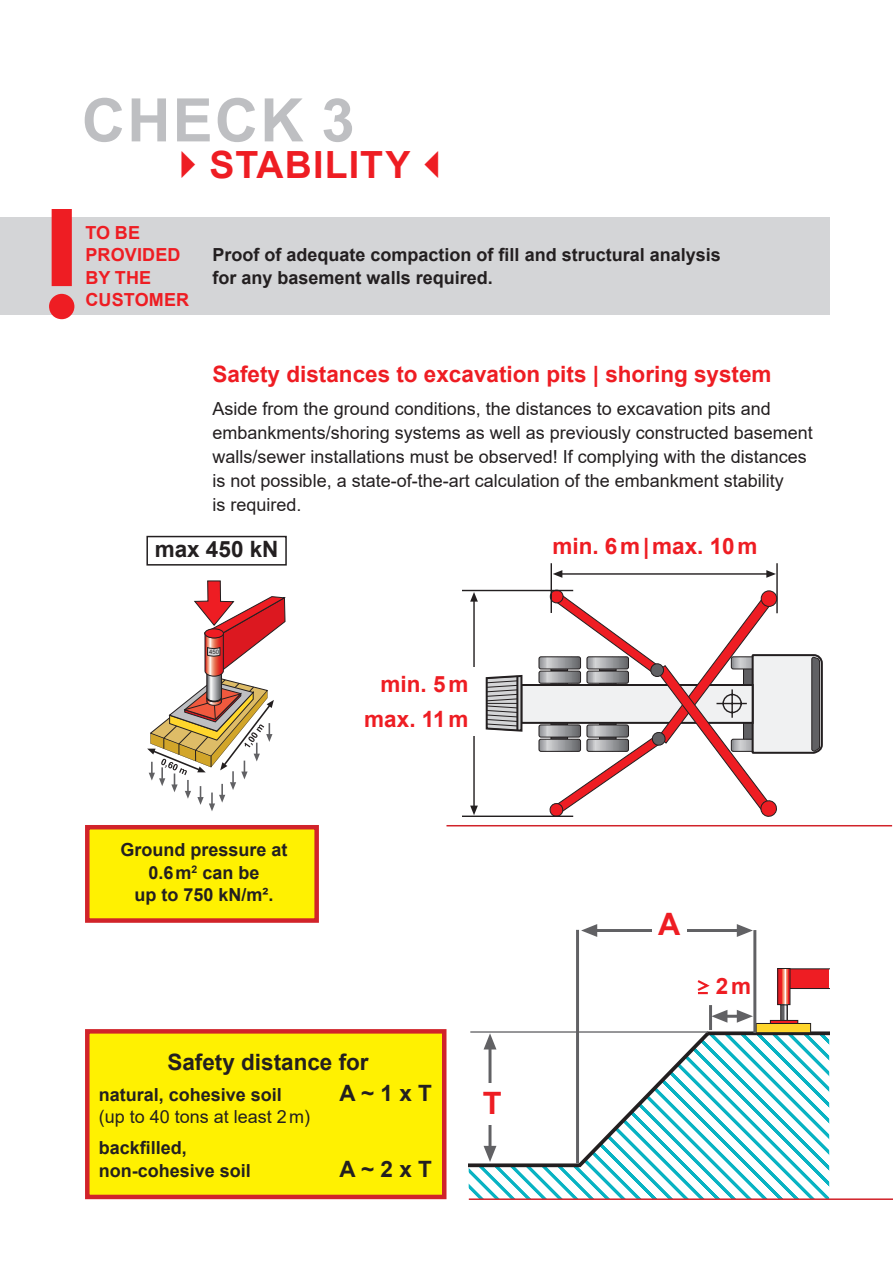
<style>
.page{position:relative;width:893px;height:1263px;background:#fff}
.page>*{position:absolute;margin:0;border:0;box-sizing:border-box;transform-origin:0 0}
.t1{font:600 143.4px "Futura ND";color:#ee1d23}
.t2{font:700 60px "Arial";letter-spacing:.035em;color:#bebfc2}
.t3{font:700 37.5px "Arial";letter-spacing:.03em;color:#ee1d23}
.t4{font:700 30.9px "Arial";color:#ee1d23}
.t5{font:700 22.5px/35.5px "Arial";color:#ee1d23;text-align:right}
.t6{font:700 22.5px "Arial";color:#231f20}
.t7{font:18px/24px "Arial";color:#231f20}
.t8{font:700 18px/22.5px "Arial";color:#231f20}
.t9{font:700 18px/22.5px "Arial";letter-spacing:.01em;color:#ee1d23}
.t10{font:6px "Arial";color:#231f20}
</style>
<div class="page">
<svg style="left:147px;top:581px;width:138px;height:230px"></svg>
<div style="left:761px;top:591px;width:16px;height:16px;border:1px solid #231f20;border-radius:50%"></div>
<svg style="left:748px;top:592px;width:75px;height:224px"></svg>
<svg style="left:463px;top:589px;width:285px;height:227px"></svg>
<hr style="left:473px;top:601px;width:2px;height:205px;background:#231f20">
<svg style="left:470px;top:805px;width:8px;height:10px"></svg>
<svg style="left:470px;top:592px;width:8px;height:10px"></svg>
<hr style="left:776px;top:563px;width:2px;height:50px;background:#231f20">
<hr style="left:551px;top:563px;width:1px;height:50px;background:#231f20">
<hr style="left:562px;top:573px;width:205px;height:2px;background:#231f20">
<svg style="left:766px;top:570px;width:10px;height:8px"></svg>
<svg style="left:553px;top:570px;width:9px;height:8px"></svg>
<svg style="left:469px;top:1169px;width:360px;height:29px"></svg>
<svg style="left:469px;top:1029px;width:360px;height:140px"></svg>
<svg style="left:790px;top:969px;width:39px;height:20px"></svg>
<hr style="left:787px;top:968px;width:1px;height:36px;background:#f26648">
<hr style="left:786px;top:968px;width:1px;height:36px;background:#f6977a">
<hr style="left:785px;top:968px;width:1px;height:36px;background:#fcc9b4">
<hr style="left:783px;top:968px;width:1px;height:36px;background:#fcc9b4">
<hr style="left:782px;top:968px;width:1px;height:36px;background:#f6977a">
<hr style="left:781px;top:968px;width:1px;height:36px;background:#f26648">
<hr style="left:780px;top:968px;width:1px;height:36px;background:#e91c22">
<hr style="left:779px;top:968px;width:1px;height:36px;background:#e51b21">
<div style="left:777px;top:968px;width:13px;height:37px;border:1px solid #231f20"></div>
<div style="left:756px;top:1023px;width:55px;height:10px;background:#ffd62c"></div>
<div style="left:756px;top:1023px;width:55px;height:10px;border:1px solid #231f20"></div>
<svg style="left:782px;top:1005px;width:6px;height:15px"></svg>
<div style="left:780px;top:1005px;width:7px;height:17px;border:1px solid #231f20"></div>
<div style="left:770px;top:1020px;width:28px;height:4px;border:1px solid #231f20"></div>
<hr style="left:753px;top:930px;width:3px;height:103px;background:#616164">
<hr style="left:709px;top:1005px;width:3px;height:25px;background:#616164">
<hr style="left:576px;top:930px;width:3px;height:233px;background:#616164">
<hr style="left:597px;top:929px;width:143px;height:3px;background:#616164">
<svg style="left:737px;top:924px;width:16px;height:13px"></svg>
<svg style="left:581px;top:924px;width:16px;height:13px"></svg>
<hr style="left:488px;top:1048px;width:3px;height:99px;background:#616164">
<svg style="left:484px;top:1033px;width:12px;height:16px"></svg>
<svg style="left:484px;top:1146px;width:12px;height:16px"></svg>
<hr style="left:470px;top:1031px;width:238px;height:2px;background:#616164">
<svg style="left:712px;top:1010px;width:41px;height:13px"></svg>
<div style="left:0;top:217px;width:829px;height:98px;background:#d4d5d7"></div>
<div style="left:85px;top:1029px;width:361px;height:170px;background:#fff101;border:4px solid #d1232a"></div>
<div style="left:85px;top:825px;width:234px;height:98px;background:#fff101;border:4px solid #d1232a"></div>
<svg style="left:697px;top:980px;width:13px;height:14px"></svg>
<div style="left:652px;top:912px;width:35px;height:29px;background:#fff"></div>
<div style="left:146px;top:536px;width:141px;height:30px;border:2px solid #231f20"></div>
<div style="left:482px;top:1083px;width:24px;height:42px;background:#fff"></div>
<hr style="left:446px;top:825px;width:446px;height:1px;background:#d1232a">
<div style="left:332px;top:667px;width:145px;height:68px;background:#fff"></div>
<hr style="left:469px;top:1198px;width:424px;height:2px;background:#d1232a">
<h2 class="t2" style="left:82px;top:78px;width:274px">CHECK 3</h2>
<h3 class="t3" style="left:210px;top:138px;width:203px">STABILITY</h3>
<h1 class="t1" style="left:41px;top:167px;width:42px">!</h1>
<p class="t9" style="left:85px;top:221px;width:97px">TO BE<br>PROVIDED<br>BY THE</p>
<p class="t9" style="left:85px;top:289px;width:105px">CUSTOMER</p>
<p class="t8" style="left:213px;top:244px;width:510px">Proof of adequate compaction of fill and structural analysis for any basement walls required.</p>
<p class="t5" style="left:213px;top:357px;width:560px">Safety distances to excavation pits | shoring system</p>
<p class="t7" style="left:213px;top:396px;width:602px">Aside from the ground conditions, the distances to excavation pits and embankments/shoring systems as well as previously constructed basement walls/sewer installations must be observed! If complying with the distances is not possible, a state-of-the-art calculation of the embankment stability<br>is required.</p>
<p class="t6" style="left:155px;top:534px;width:125px">max 450 kN</p>
<p class="t5" style="left:552px;top:528px;width:207px">min. 6m|max. 10m</p>
<p class="t10" style="left:209px;top:648px;width:12px">450</p>
<p class="t5" style="left:364px;top:666px;width:106px">min. 5m max. 11m</p>
<p class="t8" style="left:120px;top:839px;width:169px;text-align:center">Ground pressure at<br>0.6m<sup>2</sup> can be<br>up to 750 kN/m².</p>
<p class="t6" style="left:167px;top:1046px;width:203px">Safety distance for</p>
<p class="t8" style="left:99px;top:1083px;width:185px">natural, cohesive soil</p>
<p class="t6" style="left:340px;top:1077px;width:94px">A ~ 1 x T</p>
<p class="t7" style="left:99px;top:1105px;width:213px">(up to 40 tons at least 2m)</p>
<p class="t8" style="left:99px;top:1137px;width:154px">backfilled, non-cohesive soil</p>
<p class="t6" style="left:340px;top:1153px;width:94px">A ~ 2 x T</p>
<h3 class="t4" style="left:483px;top:1081px;width:20px">T</h3>
<h3 class="t4" style="left:658px;top:902px;width:24px">A</h3>
<p class="t5" style="left:716px;top:969px;width:37px">2m</p>
</div>
